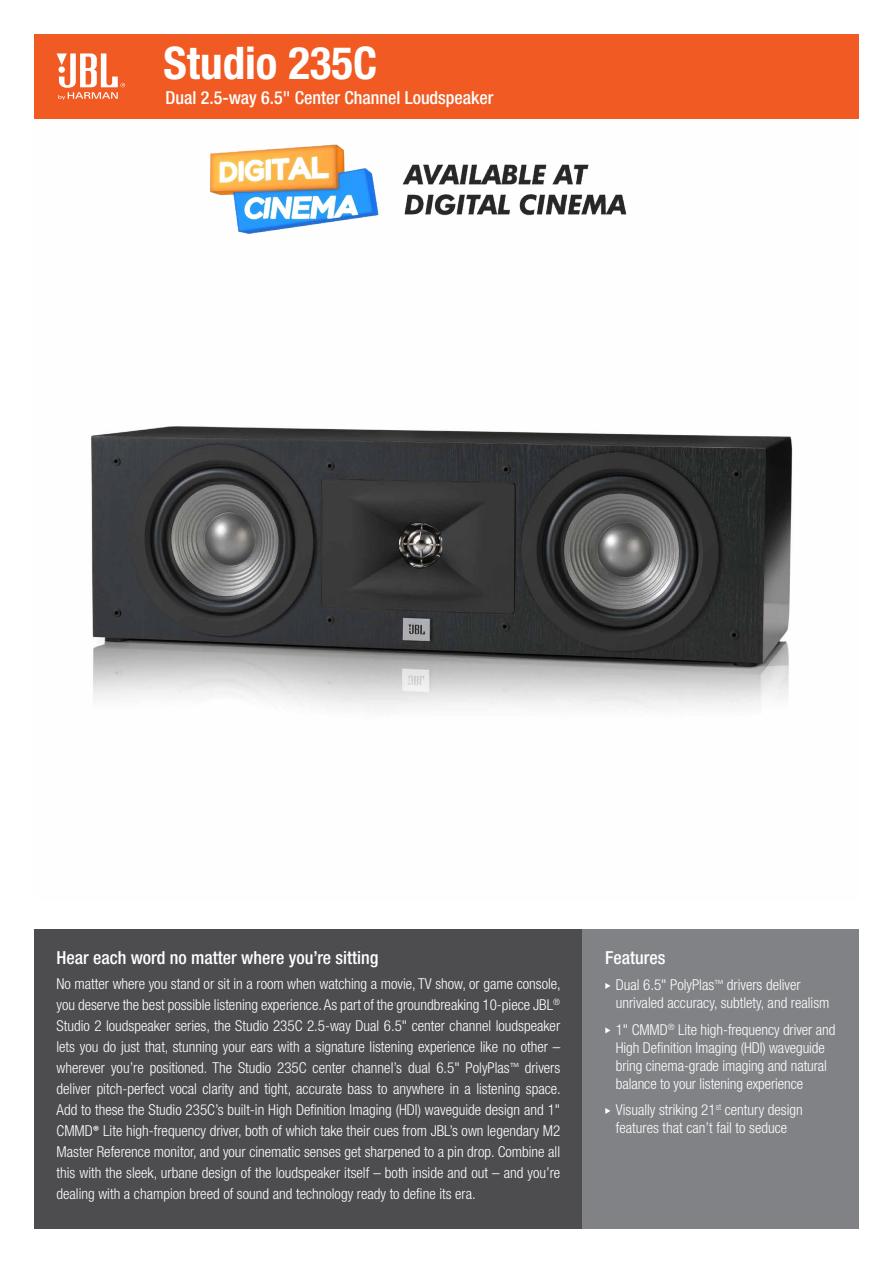
<style>
.page{position:relative;width:893px;height:1263px;background:#fff}
.page>*{position:absolute;margin:0;border:0;box-sizing:border-box;transform-origin:0 0}
.t1{font:700 condensed 45px "Helvetica Neue LT Pro";color:#fff}
.t2{font:500 condensed 18px "Helvetica Neue LT Pro";color:#fff}
.t3{font:300 condensed 15px/21px "Helvetica Neue LT Pro";color:#fff}
.s1{font-family:"Myriad Pro";font-stretch:normal}
.s2{font-family:"Myriad Pro";font-weight:600;font-stretch:normal}
</style>
<div class="page">
<div style="left:34px;top:34px;width:825px;height:85px;background:#f15a22"></div>
<svg style="left:57px;top:53px;width:68px;height:47px"></svg>
<div style="left:34px;top:930px;width:549px;height:299px;background:#4d4d4f"></div>
<div style="left:583px;top:930px;width:276px;height:299px;background:#808285"></div>
<svg style="left:605px;top:983px;width:5px;height:6px"></svg>
<svg style="left:605px;top:1027px;width:5px;height:6px"></svg>
<svg style="left:605px;top:1108px;width:5px;height:6px"></svg>
<img style="left:91px;top:426px;width:702px;height:283px">
<img style="left:209px;top:144px;width:418px;height:90px">
<h1 class="t1" style="left:163px;top:36px;width:215px">Studio 235C</h1>
<p class="t2" style="left:165px;top:87px;width:330px">Dual 2.5-way 6.5" Center Channel Loudspeaker</p>
<p class="t2" style="left:57px;top:947px;width:323px">Hear each word no matter where you’re sitting</p>
<p class="t3" style="left:57px;top:973px;width:506px;text-align:justify">No matter where you stand or sit in a room when watching a movie, TV show, or game console, you deserve the best possible listening experience. As part of the groundbreaking 10-piece JBL<sup>® </sup>Studio 2 loudspeaker series, the Studio 235C 2.5-way Dual 6.5" center channel loudspeaker lets you do just that, stunning your ears with a signature listening experience like no other – wherever you’re positioned. The Studio 235C center channel’s dual 6.5" PolyPlas<span class="s1">™</span> drivers deliver pitch-perfect vocal clarity and tight, accurate bass to anywhere in a listening space.<br>Add to these the Studio 235C’s built-in High Definition Imaging (HDI) waveguide design and 1" CMMD<span class="s2">®</span> Lite high-frequency driver, both of which take their cues from JBL’s own legendary M2<br>Master Reference monitor, and your cinematic senses get sharpened to a pin drop. Combine all this with the sleek, urbane design of the loudspeaker itself – both inside and out – and you’re dealing with a champion breed of sound and technology ready to define its era.</p>
<p class="t2" style="left:605px;top:947px;width:62px">Features</p>
<p class="t3" style="left:616px;top:976px;width:215px;line-height:18px">Dual 6.5" PolyPlas<span class="s1">™</span> drivers deliver unrivaled accuracy, subtlety, and realism</p>
<p class="t3" style="left:616px;top:1020px;width:221px;line-height:18px">1" CMMD<sup>®</sup> Lite high-frequency driver and High Definition Imaging (HDI) waveguide bring cinema-grade imaging and natural balance to your listening experience</p>
<p class="t3" style="left:616px;top:1101px;width:188px;line-height:18px">Visually striking 21<sup>st</sup> century design features that can’t fail to seduce</p>
</div>
